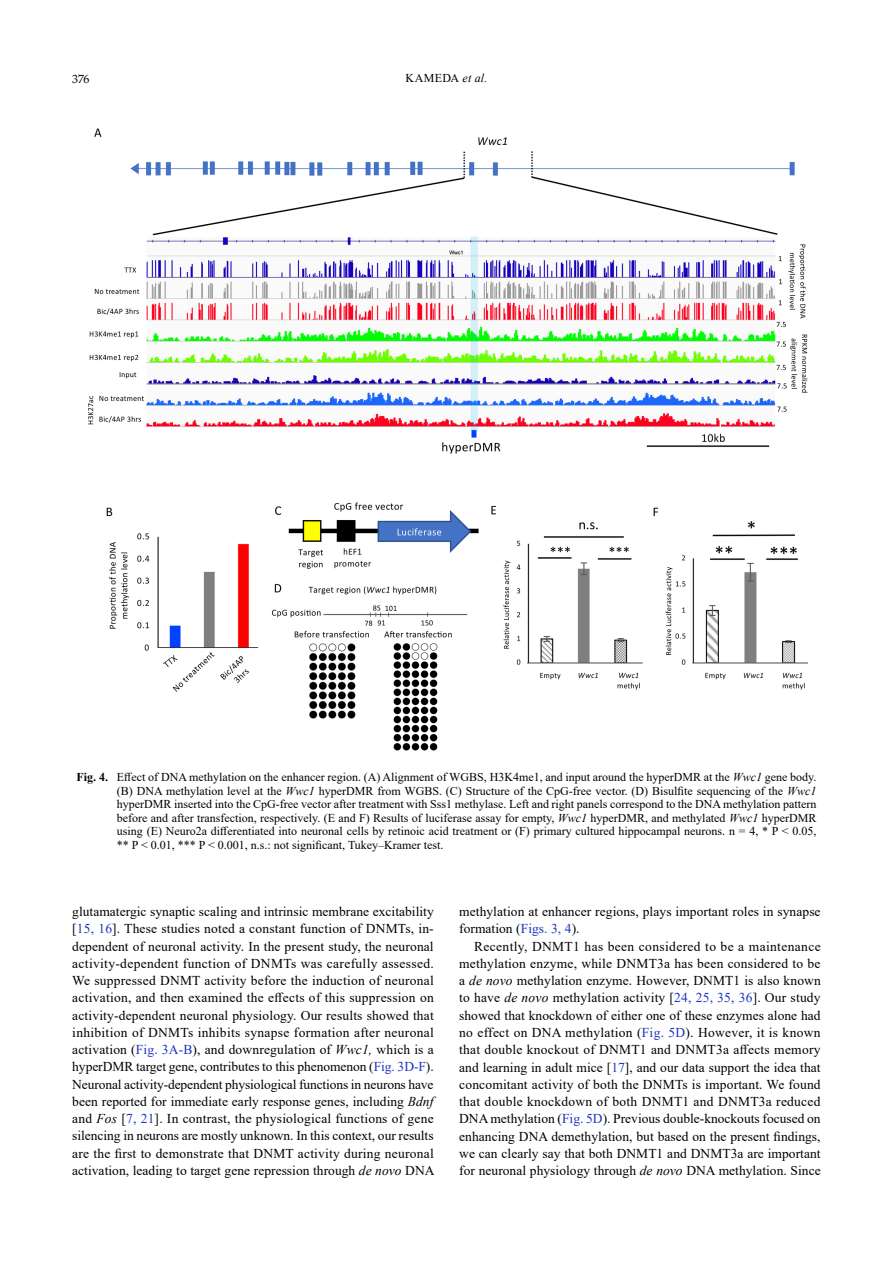
<style>
.page{position:relative;width:893px;height:1263px;background:#fff}
.page>*{position:absolute;margin:0;border:0;box-sizing:border-box;transform-origin:0 0}
.t1{font:13.5px/17.2px "Times New Roman";color:#000;text-align:justify}
.t2{font:12px/13.5px "Times New Roman";color:#000;text-align:justify}
.t3{font:12px "Palatino Linotype";color:#000}
.s1{font-style:italic}
.s2{font-weight:700}
.s3{color:#1c32c0}
</style>
<div class="page">
<img style="left:88px;top:129px;width:720px;height:621px">
<p class="t3" style="left:72px;top:70px;width:19px">376</p>
<p class="t2" style="left:406px;top:71px;width:83px">KAMEDA <span class="s1">et al.</span></p>
<p class="t2" style="left:117px;top:770px;width:701px;text-indent:-40px"><span class="s2">Fig. 4.</span> Effect of DNA methylation on the enhancer region. (A) Alignment of WGBS, H3K4me1, and input around the hyperDMR at the <span class="s1">Wwc1</span> gene body. (B) DNA methylation level at the <span class="s1">Wwc1</span> hyperDMR from WGBS. (C) Structure of the CpG-free vector. (D) Bisulfite sequencing of the <span class="s1">Wwc1 </span>hyperDMR inserted into the CpG-free vector after treatment with Sss1 methylase. Left and right panels correspond to the DNA methylation pattern before and after transfection, respectively. (E and F) Results of luciferase assay for empty, <span class="s1">Wwc1</span> hyperDMR, and methylated <span class="s1">Wwc1</span> hyperDMR using (E) Neuro2a differentiated into neuronal cells by retinoic acid treatment or (F) primary cultured hippocampal neurons. n = 4, * P &lt; 0.05, ** P &lt; 0.01, *** P &lt; 0.001, n.s.: not significant, Tukey–Kramer test.</p>
<p class="t1" style="left:72px;top:902px;width:364px">glutamatergic synaptic scaling and intrinsic membrane excitability [<span class="s3">15, 16</span>]. These studies noted a constant function of DNMTs, in&shy;dependent of neuronal activity. In the present study, the neuronal activity-dependent function of DNMTs was carefully assessed.<br>We suppressed DNMT activity before the induction of neuronal activation, and then examined the effects of this suppression on activity-dependent neuronal physiology. Our results showed that inhibition of DNMTs inhibits synapse formation after neuronal activation (<span class="s3">Fig. 3A-B</span>), and downregulation of <span class="s1">Wwc1,</span> which is a hyperDMR target gene, contributes to this phenomenon (<span class="s3">Fig. 3D-F</span>).<br>Neuronal activity-dependent physiological functions in neurons have been reported for immediate early response genes, including <span class="s1">Bdnf </span>and <span class="s1">Fos</span> [<span class="s3">7, 21</span>]. In contrast, the physiological functions of gene silencing in neurons are mostly unknown. In this context, our results are the first to demonstrate that DNMT activity during neuronal activation, leading to target gene repression through <span class="s1">de novo</span> DNA</p>
<p class="t1" style="left:459px;top:903px;width:363px">methylation at enhancer regions, plays important roles in synapse formation (<span class="s3">Figs. 3, 4</span>).</p>
<p class="t1" style="left:459px;top:937px;width:363px;text-indent:15px">Recently, DNMT1 has been considered to be a maintenance methylation enzyme, while DNMT3a has been considered to be a <span class="s1">de novo</span> methylation enzyme. However, DNMT1 is also known to have <span class="s1">de novo</span> methylation activity [<span class="s3">24, 25, 35, 36</span>]. Our study showed that knockdown of either one of these enzymes alone had no effect on DNA methylation (<span class="s3">Fig. 5D</span>). However, it is known that double knockout of DNMT1 and DNMT3a affects memory and learning in adult mice [<span class="s3">17</span>], and our data support the idea that concomitant activity of both the DNMTs is important. We found that double knockdown of both DNMT1 and DNMT3a reduced DNA methylation (<span class="s3">Fig. 5D</span>). Previous double-knockouts focused on enhancing DNA demethylation, but based on the present findings, we can clearly say that both DNMT1 and DNMT3a are important for neuronal physiology through <span class="s1">de novo</span> DNA methylation. Since</p>
</div>
